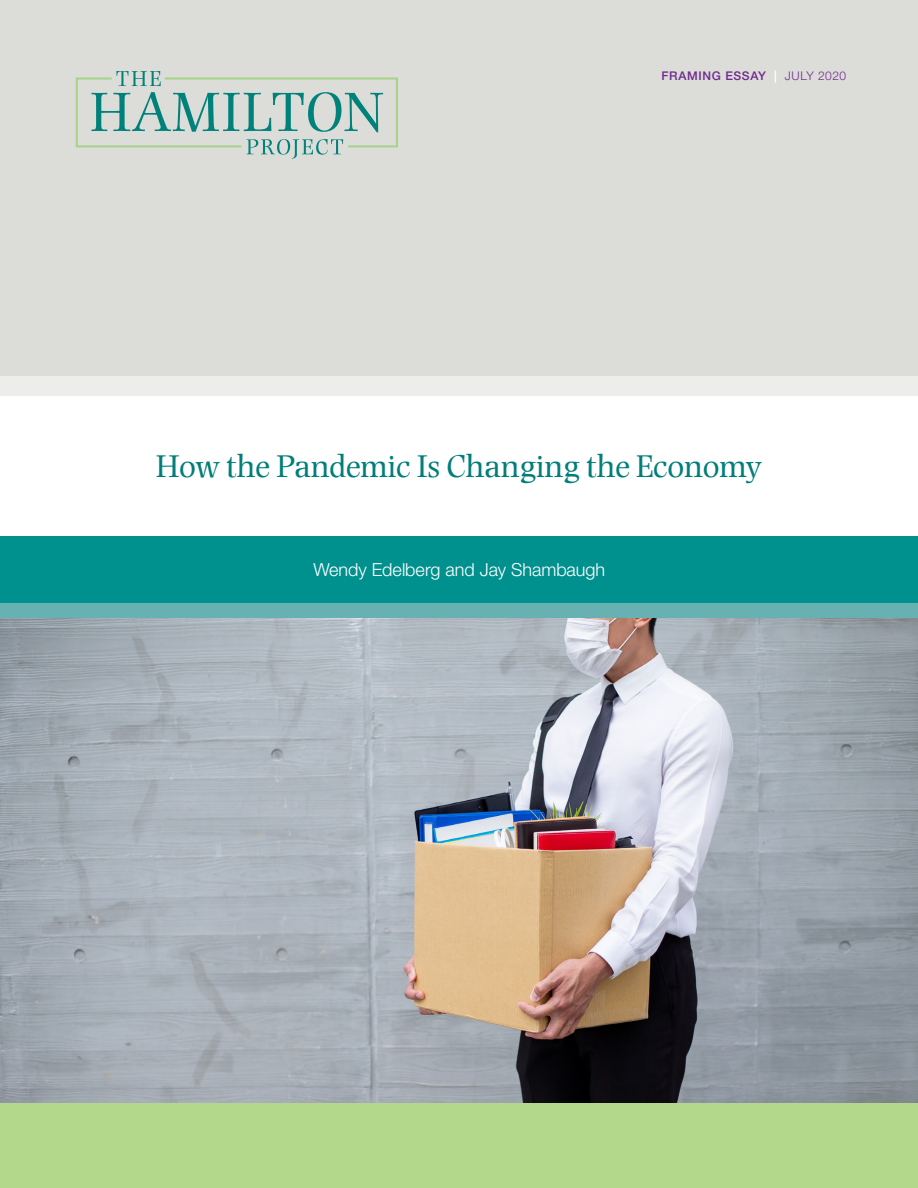
<style>
.page{position:relative;width:918px;height:1188px;background:#fff}
.page>*{position:absolute;margin:0;border:0;box-sizing:border-box;transform-origin:0 0}
.Front_Cover_Title{font:33px "Photina MTW04";letter-spacing:-.01em;color:#007e7a}
.Front_Cover_Author{font:300 18px "Helvetica Neue LT Std";color:#fff}
.Front_Cover_Date{font:500 12px "Helvetica Neue LT Std";letter-spacing:.055em;color:#6e2a8e}
.s1{color:#fff}
.s2{font-weight:300}
</style>
<div class="page">
<img style="left:0;top:617px;width:918px;height:487px">
<div style="left:0;top:1104px;width:918px;height:84px;background:#b3d78b"></div>
<div style="left:0;top:0;width:918px;height:379px;background:#dcdcd8"></div>
<div style="left:0;top:536px;width:918px;height:67px;background:#00918f"></div>
<svg style="left:76px;top:71px;width:322px;height:88px"></svg>
<div style="left:0;top:376px;width:918px;height:20px;background:#ededeb"></div>
<div style="left:0;top:603px;width:918px;height:14px;background:#67b1b2"></div>
<p class="Front_Cover_Date" style="left:661px;top:68px;width:186px">FRAMING ESSAY <span class="s1">|</span> <span class="s2">JULY 2020</span></p>
<p class="Front_Cover_Title" style="left:156px;top:446px;width:607px">How the Pandemic Is Changing the Economy</p>
<p class="Front_Cover_Author" style="left:313px;top:559px;width:293px">Wendy Edelberg and Jay Shambaugh</p>
</div>
